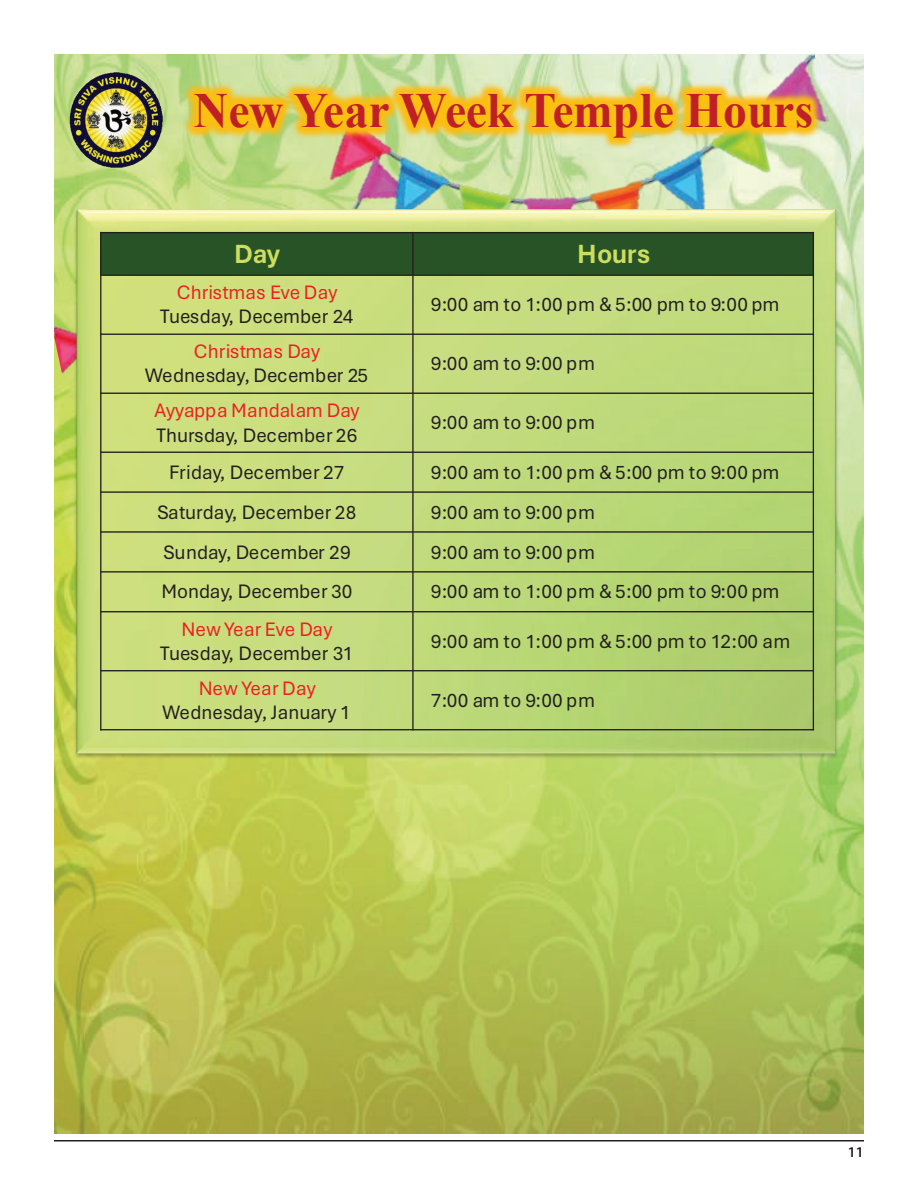
<style>
.page{position:relative;width:918px;height:1188px;background:#fff}
.page>*{position:absolute;margin:0;border:0;box-sizing:border-box;transform-origin:0 0}
.t1{font:700 49.2px "Times New Roman";letter-spacing:-.005em;color:#c02025}
.t2{font:700 27.75px "Aptos";letter-spacing:-.01em;color:#ccdd5f}
.t3{font:20.55px "Aptos";letter-spacing:.01em;color:#231f20}
.t4{font:20.55px "Aptos";color:#ee1f23}
.t5{font:20.55px "Aptos";letter-spacing:-.01em;color:#231f20}
.t6{font:20.55px "Aptos";letter-spacing:.02em;color:#ee1f23}
.t7{font:600 15px "Myriad Pro";color:#231f20}
</style>
<div class="page">
<hr style="left:54px;top:1140px;width:810px;height:2px;background:#231f20">
<img style="left:54px;top:466px;width:810px;height:667px">
<img style="left:54px;top:55px;width:810px;height:411px">
<img style="left:69px;top:71px;width:79px;height:98px">
<img style="left:121px;top:60px;width:743px;height:99px">
<img style="left:148px;top:55px;width:710px;height:130px">
<img style="left:71px;top:205px;width:772px;height:558px">
<div style="left:101px;top:233px;width:312px;height:42px;background:#275327"></div>
<div style="left:413px;top:233px;width:400px;height:42px;background:#275327"></div>
<hr style="left:412px;top:232px;width:2px;height:498px;background:#231f20">
<hr style="left:100px;top:275px;width:714px;height:1px;background:#231f20">
<hr style="left:100px;top:334px;width:714px;height:1px;background:#231f20">
<hr style="left:100px;top:393px;width:714px;height:1px;background:#231f20">
<hr style="left:100px;top:452px;width:714px;height:1px;background:#231f20">
<hr style="left:100px;top:491px;width:714px;height:2px;background:#231f20">
<hr style="left:100px;top:531px;width:714px;height:2px;background:#231f20">
<hr style="left:100px;top:571px;width:714px;height:2px;background:#231f20">
<hr style="left:100px;top:611px;width:714px;height:1px;background:#231f20">
<hr style="left:100px;top:670px;width:714px;height:1px;background:#231f20">
<hr style="left:100px;top:232px;width:1px;height:498px;background:#231f20">
<hr style="left:813px;top:232px;width:1px;height:498px;background:#231f20">
<hr style="left:100px;top:232px;width:714px;height:1px;background:#231f20">
<hr style="left:100px;top:729px;width:714px;height:1px;background:#231f20">
<h1 class="t1" style="left:194px;top:76px;width:621px">New Year Week Temple Hours</h1>
<h2 class="t2" style="left:234px;top:235px;width:48px">Day</h2>
<h2 class="t2" style="left:577px;top:235px;width:75px">Hours</h2>
<p class="t4" style="left:177px;top:278px;width:162px">Christmas Eve Day</p>
<p class="t5" style="left:160px;top:303px;width:195px">Tuesday, December 24</p>
<p class="t3" style="left:431px;top:290px;width:350px">9:00 am to 1:00 pm &amp; 5:00 pm to 9:00 pm</p>
<p class="t4" style="left:194px;top:337px;width:128px">Christmas Day</p>
<p class="t3" style="left:145px;top:362px;width:224px">Wednesday, December 25</p>
<p class="t4" style="left:154px;top:396px;width:207px">Ayyappa Mandalam Day</p>
<p class="t3" style="left:156px;top:421px;width:203px">Thursday, December 26</p>
<p class="t3" style="left:431px;top:349px;width:166px">9:00 am to 9:00 pm</p>
<p class="t3" style="left:431px;top:408px;width:166px">9:00 am to 9:00 pm</p>
<p class="t3" style="left:169px;top:458px;width:177px">Friday, December 27</p>
<p class="t3" style="left:431px;top:458px;width:350px">9:00 am to 1:00 pm &amp; 5:00 pm to 9:00 pm</p>
<p class="t3" style="left:157px;top:498px;width:201px">Saturday, December 28</p>
<p class="t3" style="left:431px;top:498px;width:166px">9:00 am to 9:00 pm</p>
<p class="t5" style="left:164px;top:538px;width:189px">Sunday, December 29</p>
<p class="t3" style="left:431px;top:538px;width:166px">9:00 am to 9:00 pm</p>
<p class="t3" style="left:161px;top:578px;width:193px">Monday, December 30</p>
<p class="t3" style="left:431px;top:578px;width:350px">9:00 am to 1:00 pm &amp; 5:00 pm to 9:00 pm</p>
<p class="t4" style="left:182px;top:615px;width:152px">New Year Eve Day</p>
<p class="t5" style="left:160px;top:639px;width:195px">Tuesday, December 31</p>
<p class="t3" style="left:431px;top:627px;width:361px">9:00 am to 1:00 pm &amp; 5:00 pm to 12:00 am</p>
<p class="t6" style="left:199px;top:674px;width:119px">New Year Day</p>
<p class="t3" style="left:163px;top:699px;width:190px">Wednesday, January 1</p>
<p class="t3" style="left:431px;top:686px;width:166px">7:00 am to 9:00 pm</p>
<p class="t7" style="left:848px;top:1142px;width:18px">11</p>
</div>
